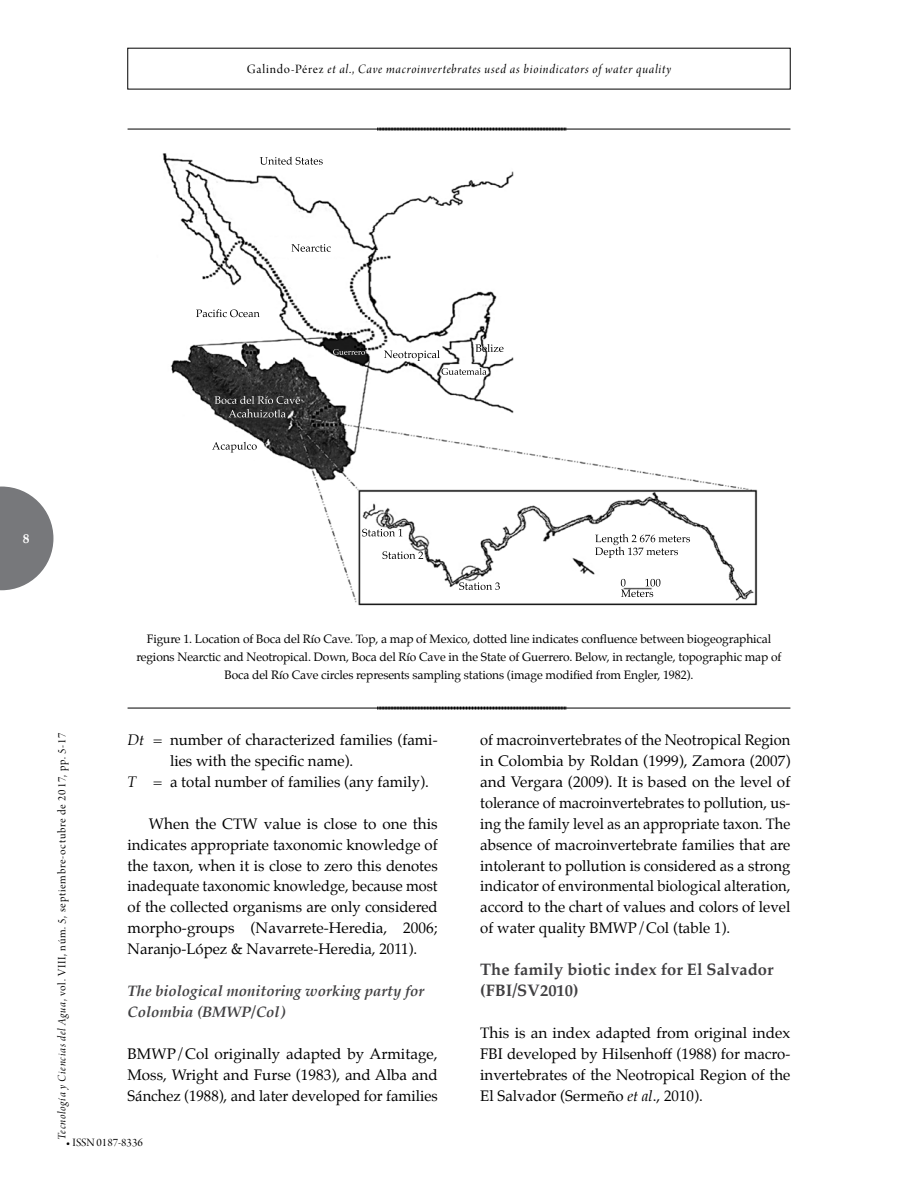
<style>
.page{position:relative;width:918px;height:1188px;background:#fff}
.page>*{position:absolute;margin:0;border:0;box-sizing:border-box;transform-origin:0 0}
.t1{font:700 16.5px/21px "Palatino";color:#414042}
.t2{font:15px/20.9px "Palatino";color:#000;text-align:justify}
.t3{font:italic 700 15px/21px "Palatino";color:#414042}
.t4{font:13.5px "Arno Pro Italic Display";letter-spacing:.055em;color:#000}
.t5{font:700 13.5px "Palatino";color:#fff}
.t6{font:12px/18px "Palatino";letter-spacing:-.01em;color:#000;text-align:center}
.t7{font:12px "Arno Pro Display";letter-spacing:.06em;color:#000}
.t8{font:12px "Arno Pro Display";color:#000}
.s1{font-family:"Arno Pro Display"}
.s2{font-family:"Arno Pro Italic Display"}
.s3{font-style:italic}
.s4{font-family:"Arno Pro"}
</style>
<div class="page">
<svg style="left:0;top:487px;width:53px;height:103px"></svg>
<img style="left:162px;top:153px;width:596px;height:453px">
<img style="left:260px;top:157px;width:41px;height:8px">
<img style="left:292px;top:244px;width:39px;height:8px">
<img style="left:196px;top:309px;width:42px;height:8px">
<img style="left:384px;top:350px;width:56px;height:8px">
<img style="left:476px;top:344px;width:28px;height:8px">
<img style="left:442px;top:368px;width:40px;height:7px">
<img style="left:362px;top:529px;width:40px;height:7px">
<img style="left:383px;top:551px;width:40px;height:8px">
<img style="left:459px;top:582px;width:41px;height:8px">
<img style="left:623px;top:534px;width:32px;height:8px">
<img style="left:621px;top:579px;width:39px;height:7px">
<img style="left:621px;top:590px;width:32px;height:7px">
<img style="left:212px;top:442px;width:40px;height:8px">
<img style="left:240px;top:396px;width:43px;height:8px">
<img style="left:229px;top:409px;width:51px;height:8px">
<img style="left:333px;top:349px;width:32px;height:6px">
<hr style="left:128px;top:708px;width:662px;height:1px;background:#000">
<svg style="left:377px;top:707px;width:190px;height:3px"></svg>
<hr style="left:128px;top:129px;width:662px;height:1px;background:#000">
<svg style="left:377px;top:128px;width:190px;height:3px"></svg>
<p class="t4" style="left:247px;top:61px;width:426px"><span class="s1">Galindo-Pérez</span> et al<span class="s1">.,</span> Cave macroinvertebrates used as bioindicators of water quality</p>
<p class="t5" style="left:23px;top:526px;width:8px">8</p>
<p class="t6" style="left:136px;top:630px;width:647px">Figure 1. Location of Boca del Río Cave. Top, a map of Mexico, dotted line indicates confluence between biogeographical regions Nearctic and Neotropical. Down, Boca del Río Cave in the State of Guerrero. Below, in rectangle, topographic map of<br>Boca del Río Cave circles represents sampling stations (image modified from Engler, 1982).</p>
<p class="t7" style="left:55px;top:1140px;width:409px;rotate:-90deg"><span class="s2">Tecnología y Ciencias del Agua</span>, vol. VIII, núm. 5, septiembre-octubre de 2017, pp. 5-17</p>
<p class="t2" style="left:128px;top:730px;width:312px"><span class="s3">Dt</span> = number of characterized families (fami-</p>
<p class="t2" style="left:170px;top:750px;width:185px">lies with the specific name).</p>
<p class="t2" style="left:128px;top:771px;width:303px"><span class="s3">T</span> = a total number of families (any family).</p>
<p class="t2" style="left:128px;top:813px;width:312px;text-indent:21px">When the CTW value is close to one this indicates appropriate taxonomic knowledge of the taxon, when it is close to zero this denotes inadequate taxonomic knowledge, because most of the collected organisms are only considered morpho-groups (Navarrete-Heredia, 2006; Naranjo-López &amp; Navarrete-Heredia, 2011).</p>
<p class="t3" style="left:128px;top:980px;width:298px">The biological monitoring working party for<br>Colombia (BMWP/Col)</p>
<p class="t2" style="left:128px;top:1043px;width:312px">BMWP/Col originally adapted by Armitage, Moss, Wright and Furse (1983), and Alba and Sánchez (1988), and later developed for families</p>
<p class="t8" style="left:66px;top:1136px;width:78px"><span class="s4">•</span> ISSN 0187-8336</p>
<p class="t2" style="left:480px;top:730px;width:312px">of macroinvertebrates of the Neotropical Region in Colombia by Roldan (1999), Zamora (2007) and Vergara (2009). It is based on the level of tolerance of macroinvertebrates to pollution, us&shy;ing the family level as an appropriate taxon. The absence of macroinvertebrate families that are intolerant to pollution is considered as a strong indicator of environmental biological alteration, accord to the chart of values and colors of level of water quality BMWP/Col (table 1).</p>
<p class="t1" style="left:480px;top:959px;width:295px">The family biotic index for El Salvador (FBI/SV2010)</p>
<p class="t2" style="left:480px;top:1022px;width:312px">This is an index adapted from original index FBI developed by Hilsenhoff (1988) for macro&shy;invertebrates of the Neotropical Region of the El Salvador (Sermeño <span class="s3">et al</span>., 2010).</p>
</div>
